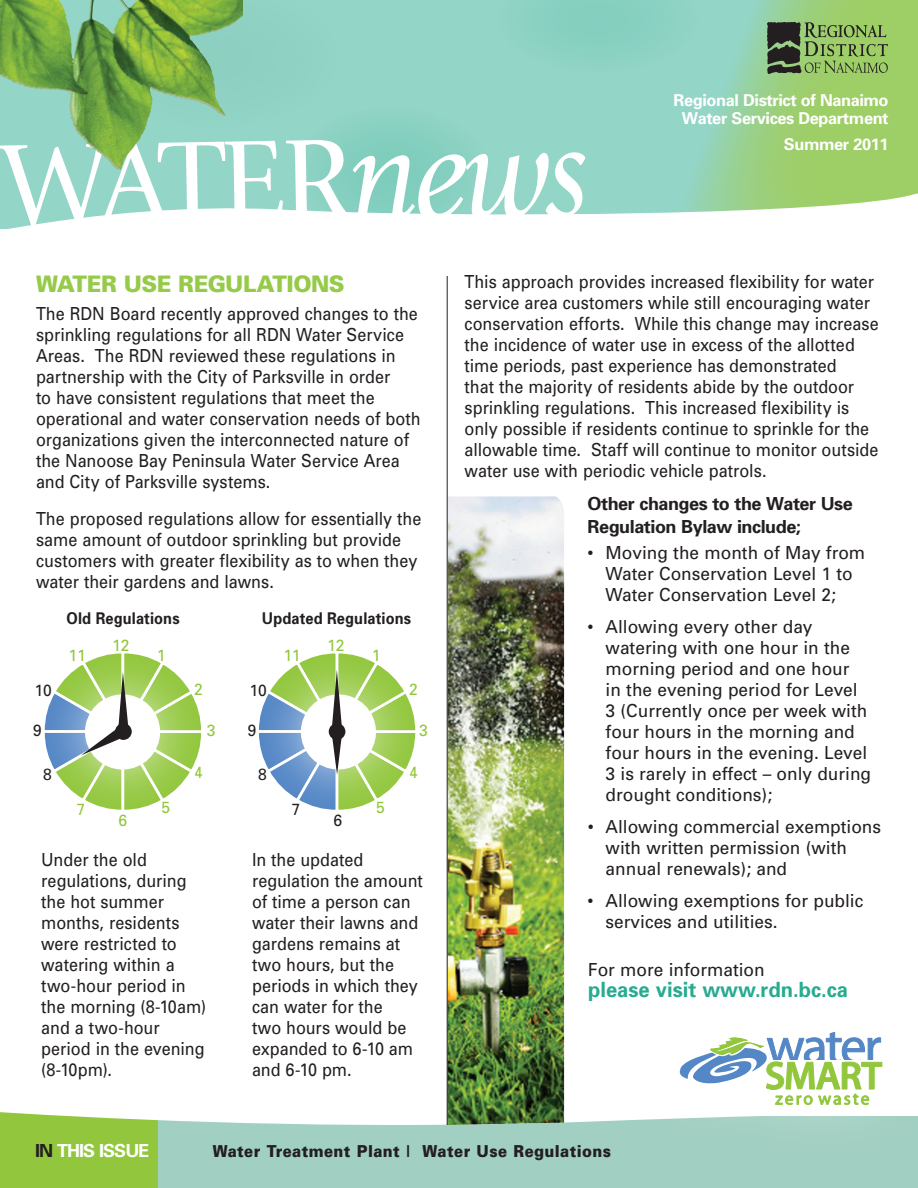
<style>
.page{position:relative;width:918px;height:1188px;background:#fff}
.page>*{position:absolute;margin:0;border:0;box-sizing:border-box;transform-origin:0 0}
.t1{font:121.5px "Giovanni";color:#fff;scale:.96 1}
.t2{font:900 22.8px "Univers";letter-spacing:-.02em;color:#96ca49;scale:.96 1}
.t3{font:700 21px "Univers";color:#28ab8f;scale:.96 1}
.t4{font:18px/21px "Univers";color:#231f20;scale:.9 1}
.t5{font:18px/21px "Univers";color:#231f20;scale:.96 1}
.t6{font:700 18px/22.5px "Univers";letter-spacing:-.025em;color:#231f20}
.t7{font:700 18px "Univers";letter-spacing:-.05em;color:#fff}
.t8{font:900 16.5px "Univers";letter-spacing:.03em;color:#231f20;scale:.9 1}
.t9{font:700 16.35px/18px "Univers";letter-spacing:-.025em;color:#fff;text-align:center}
.t10{font:700 16.2px "Univers";letter-spacing:.01em;color:#231f20;scale:.9 1}
.t11{font:16.2px "Univers";color:#92c73d;scale:.96 1}
.t12{font:16.2px "Univers";color:#231f20;scale:.96 1}
.s1{font-style:italic;font-size:135px}
.s2{color:#231f20}
</style>
<div class="page">
<div style="left:54px;top:1116px;width:864px;height:72px;background:#a1cfc1"></div>
<div style="left:0;top:1096px;width:158px;height:92px;background:#92c73d"></div>
<svg style="left:0;top:1001px;width:625px;height:124px"></svg>
<img style="left:448px;top:496px;width:116px;height:629px">
<svg style="left:0;top:0;width:662px;height:175px;background:#8dcdb2"></svg>
<svg style="left:662px;top:0;width:256px;height:175px;background:#99d08c"></svg>
<div style="left:497px;top:0;width:203px;height:73px;background:#8cd2c3"></div>
<svg style="left:91px;top:0;width:248px;height:127px;background:#82bd8a"></svg>
<div style="left:292px;top:106px;width:199px;height:137px;background:#88d1c1;border-radius:50%"></div>
<svg style="left:0;top:175px;width:918px;height:235px"></svg>
<img style="left:767px;top:22px;width:121px;height:52px">
<img style="left:78px;top:0;width:58px;height:35px">
<svg style="left:625px;top:1071px;width:208px;height:50px"></svg>
<svg style="left:680px;top:1031px;width:203px;height:74px"></svg>
<hr style="left:447px;top:276px;width:1px;height:849px;background:#231f20">
<svg style="left:44px;top:653px;width:157px;height:157px"></svg>
<svg style="left:259px;top:653px;width:157px;height:157px"></svg>
<h1 class="t1" style="left:0;top:118px;width:614px;rotate:-1deg">water<span class="s1">news</span></h1>
<p class="t9" style="left:674px;top:90px;width:217px">Regional District of Nanaimo<br>Water Services Department</p>
<p class="t9" style="left:784px;top:135px;width:106px">Summer 2011</p>
<p class="t2" style="left:36px;top:269px;width:323px">Water use regu lations</p>
<p class="t4" style="left:36px;top:303px;width:429px">The RDN Board recently approved changes to the sprinkling regulations for all RDN Water Service Areas. The RDN reviewed these regulations in partnership with the City of Parksville in order<br>to have consistent regulations that meet the operational and water conservation needs of both organizations given the interconnected nature of the Nanoose Bay Peninsula Water Service Area and City of Parksville systems.</p>
<p class="t4" style="left:36px;top:508px;width:430px">The proposed regulations allow for essentially the same amount of outdoor sprinkling but provide customers with greater flexibility as to when they water their gardens and lawns.</p>
<p class="t10" style="left:67px;top:608px;width:127px">Old Regulations</p>
<p class="t10" style="left:262px;top:608px;width:167px">Updated Regulations</p>
<p class="t11" style="left:68px;top:645px;width:20px">11</p>
<p class="t11" style="left:112px;top:635px;width:20px">12</p>
<p class="t11" style="left:157px;top:645px;width:11px">1</p>
<p class="t11" style="left:283px;top:645px;width:20px">11</p>
<p class="t11" style="left:327px;top:635px;width:20px">12</p>
<p class="t11" style="left:372px;top:645px;width:11px">1</p>
<p class="t12" style="left:35px;top:680px;width:20px">10</p>
<p class="t11" style="left:194px;top:679px;width:11px">2</p>
<p class="t12" style="left:250px;top:680px;width:20px">10</p>
<p class="t11" style="left:409px;top:679px;width:11px">2</p>
<p class="t12" style="left:33px;top:721px;width:11px">9</p>
<p class="t12" style="left:43px;top:764px;width:11px">8</p>
<p class="t11" style="left:77px;top:800px;width:11px">7</p>
<p class="t11" style="left:118px;top:810px;width:11px">6</p>
<p class="t11" style="left:161px;top:797px;width:11px">5</p>
<p class="t11" style="left:207px;top:721px;width:11px">3</p>
<p class="t11" style="left:419px;top:721px;width:11px">3</p>
<p class="t11" style="left:409px;top:762px;width:11px">4</p>
<p class="t11" style="left:376px;top:797px;width:11px">5</p>
<p class="t12" style="left:333px;top:810px;width:11px">6</p>
<p class="t12" style="left:248px;top:721px;width:11px">9</p>
<p class="t11" style="left:194px;top:762px;width:11px">4</p>
<p class="t12" style="left:258px;top:764px;width:11px">8</p>
<p class="t12" style="left:292px;top:800px;width:11px">7</p>
<p class="t4" style="left:41px;top:849px;width:185px">Under the old regulations, during the hot summer months, residents were restricted to watering within a two-hour period in the morning (8-10am) and a two-hour period in the evening (8-10pm).</p>
<p class="t4" style="left:252px;top:849px;width:192px">In the updated regulation the amount of time a person can water their lawns and gardens remains at two hours, but the periods in which they can water for the<br>two hours would be expanded to 6-10 am and 6-10 pm.</p>
<p class="t4" style="left:465px;top:271px;width:462px">This approach provides increased flexibility for water service area customers while still encouraging water conservation efforts. While this change may increase the incidence of water use in excess of the allotted time periods, past experience has demonstrated<br>that the majority of residents abide by the outdoor sprinkling regulations. This increased flexibility is only possible if residents continue to sprinkle for the allowable time. Staff will continue to monitor outside water use with periodic vehicle patrols.</p>
<p class="t6" style="left:588px;top:492px;width:267px">Other changes to the Water Use<br>Regulation Bylaw include;</p>
<p class="t5" style="left:606px;top:542px;width:272px;text-indent:-18px">• Moving the month of May from<br>Water Conservation Level 1 to<br>Water Conservation Level 2;</p>
<p class="t5" style="left:606px;top:616px;width:278px;text-indent:-18px">• Allowing every other day watering with one hour in the morning period and one hour<br>in the evening period for Level<br>3 (Currently once per week with four hours in the morning and four hours in the evening. Level<br>3 is rarely in effect – only during drought conditions);</p>
<p class="t5" style="left:606px;top:816px;width:289px;text-indent:-18px">• Allowing commercial exemptions with written permission (with annual renewals); and</p>
<p class="t5" style="left:606px;top:890px;width:270px;text-indent:-18px">• Allowing exemptions for public services and utilities.</p>
<p class="t5" style="left:588px;top:959px;width:186px">For more information</p>
<p class="t3" style="left:588px;top:976px;width:272px">please visit www.rdn.bc.ca</p>
<p class="t7" style="left:35px;top:1139px;width:116px"><span class="s2">In</span> This Issue</p>
<p class="t8" style="left:213px;top:1140px;width:444px">Water Treatment Plant | Water Use Regulations</p>
</div>
